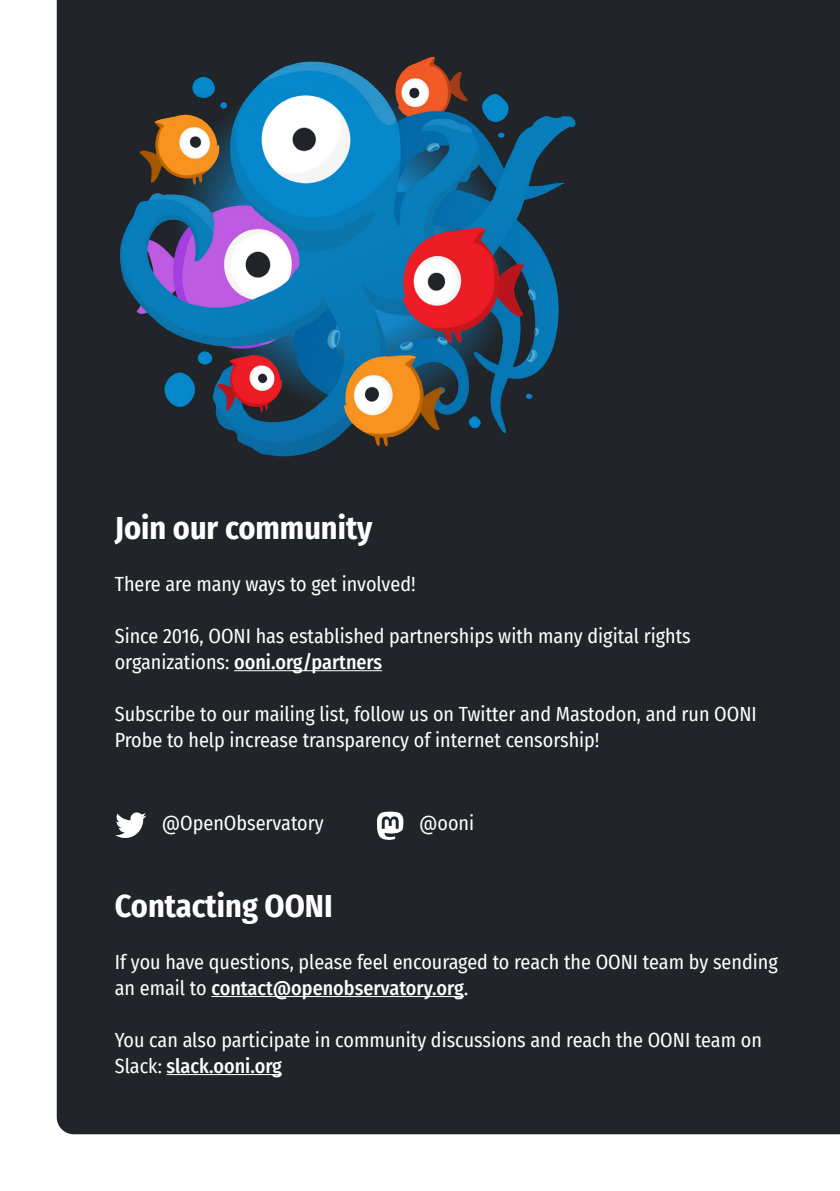
<style>
.page{position:relative;width:840px;height:1191px;background:#fff}
.page>*{position:absolute;margin:0;border:0;box-sizing:border-box;transform-origin:0 0}
.t1{font:700 32px "Fira Sans Condensed";color:#fff}
.t2{font:20px/26px "Fira Sans Condensed";color:#fff}
.t3{font:500 20px "Fira Sans Condensed";color:#fff}
.s1{font-weight:400}
.s2{font-weight:500}
.s3{font-size:22px}
</style>
<div class="page">
<svg style="left:56px;top:1085px;width:1px;height:35px"></svg>
<div style="left:57px;top:0;width:782px;height:1134px;background:#212529"></div>
<hr style="left:234px;top:670px;width:148px;height:1px;background:#fff">
<hr style="left:211px;top:996px;width:252px;height:1px;background:#fff">
<hr style="left:166px;top:1074px;width:116px;height:1px;background:#fff">
<img style="left:115px;top:56px;width:463px;height:406px">
<svg style="left:377px;top:811px;width:26px;height:29px"></svg>
<svg style="left:115px;top:812px;width:31px;height:26px"></svg>
<p class="t1" style="left:115px;top:501px;width:259px">Join our community</p>
<p class="t2" style="left:115px;top:570px;width:302px">There are many ways to get involved!</p>
<p class="t2" style="left:115px;top:622px;width:577px">Since 2016, OONI has established partnerships with many digital rights</p>
<p class="t3" style="left:115px;top:646px;width:269px"><span class="s1">organizations:</span> ooni.org/partners</p>
<p class="t2" style="left:115px;top:700px;width:643px">Subscribe to our mailing list, follow us on Twitter and Mastodon, and run OONI<br>Probe to help increase transparency of internet censorship!</p>
<p class="t2" style="left:162px;top:809px;width:163px">@OpenObservatory</p>
<p class="t2" style="left:419px;top:809px;width:57px">@ooni</p>
<p class="t1" style="left:115px;top:879px;width:219px">Contacting OONI</p>
<p class="t2" style="left:115px;top:948px;width:664px">If you have questions, please feel encouraged to reach the OONI team by sending an email to <span class="s2">contact@openobservatory.org</span><span class="s3">.</span></p>
<p class="t2" style="left:115px;top:1026px;width:648px">You can also participate in community discussions and reach the OONI team on<br>Slack: <span class="s2">slack.ooni.org</span></p>
</div>
